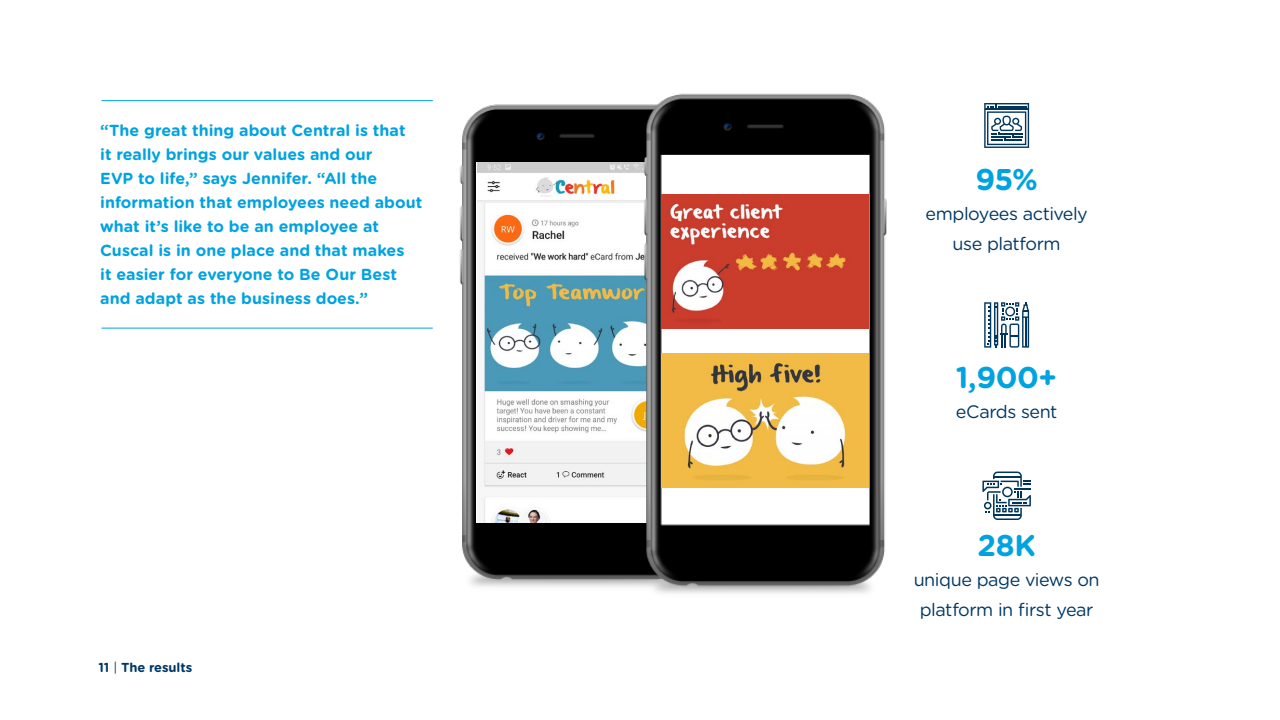
<style>
.page{position:relative;width:1280px;height:720px;background:#fff}
.page>*{position:absolute;margin:0;border:0;box-sizing:border-box;transform-origin:0 0}
.body{font:700 30px "Gotham Rounded";letter-spacing:-.02em;color:#00a3e0}
.body-2{font:18px "Gotham Rounded";letter-spacing:-.025em;color:#003865}
.body-3{font:700 16px/24px "Gotham Rounded";color:#00a3e0}
.t1{font:700 13px "Gotham Rounded";letter-spacing:-.005em;color:#003865}
.s1{font-weight:400}
</style>
<div class="page">
<hr style="left:102px;top:100px;width:331px;height:1px;background:#00a3e0">
<hr style="left:102px;top:328px;width:331px;height:1px;background:#00a3e0">
<svg style="left:984px;top:103px;width:45px;height:45px"></svg>
<svg style="left:984px;top:302px;width:45px;height:46px"></svg>
<svg style="left:982px;top:472px;width:49px;height:48px"></svg>
<img style="left:459px;top:104px;width:157px;height:483px">
<img style="left:477px;top:162px;width:139px;height:361px">
<img style="left:616px;top:93px;width:271px;height:501px">
<img style="left:661px;top:194px;width:208px;height:134px">
<img style="left:661px;top:354px;width:208px;height:134px">
<p class="body-3" style="left:100px;top:118px;width:324px">“The great thing about Central is that<br>it really brings our values and our<br>EVP to life,” says Jennifer. “All the information that employees need about what it’s like to be an employee at Cuscal is in one place and that makes<br>it easier for everyone to Be Our Best and adapt as the business does.”</p>
<p class="t1" style="left:98px;top:658px;width:95px">11 <span class="s1">|</span> The results</p>
<p class="body" style="left:975px;top:157px;width:64px">95%</p>
<p class="body-2" style="left:926px;top:201px;width:164px">employees actively</p>
<p class="body-2" style="left:953px;top:231px;width:110px">use platform</p>
<p class="body" style="left:956px;top:355px;width:103px">1,900+</p>
<p class="body-2" style="left:956px;top:399px;width:103px">eCards sent</p>
<p class="body" style="left:978px;top:523px;width:60px">28K</p>
<p class="body-2" style="left:914px;top:567px;width:187px">unique page views on</p>
<p class="body-2" style="left:920px;top:597px;width:175px">platform in first year</p>
</div>
